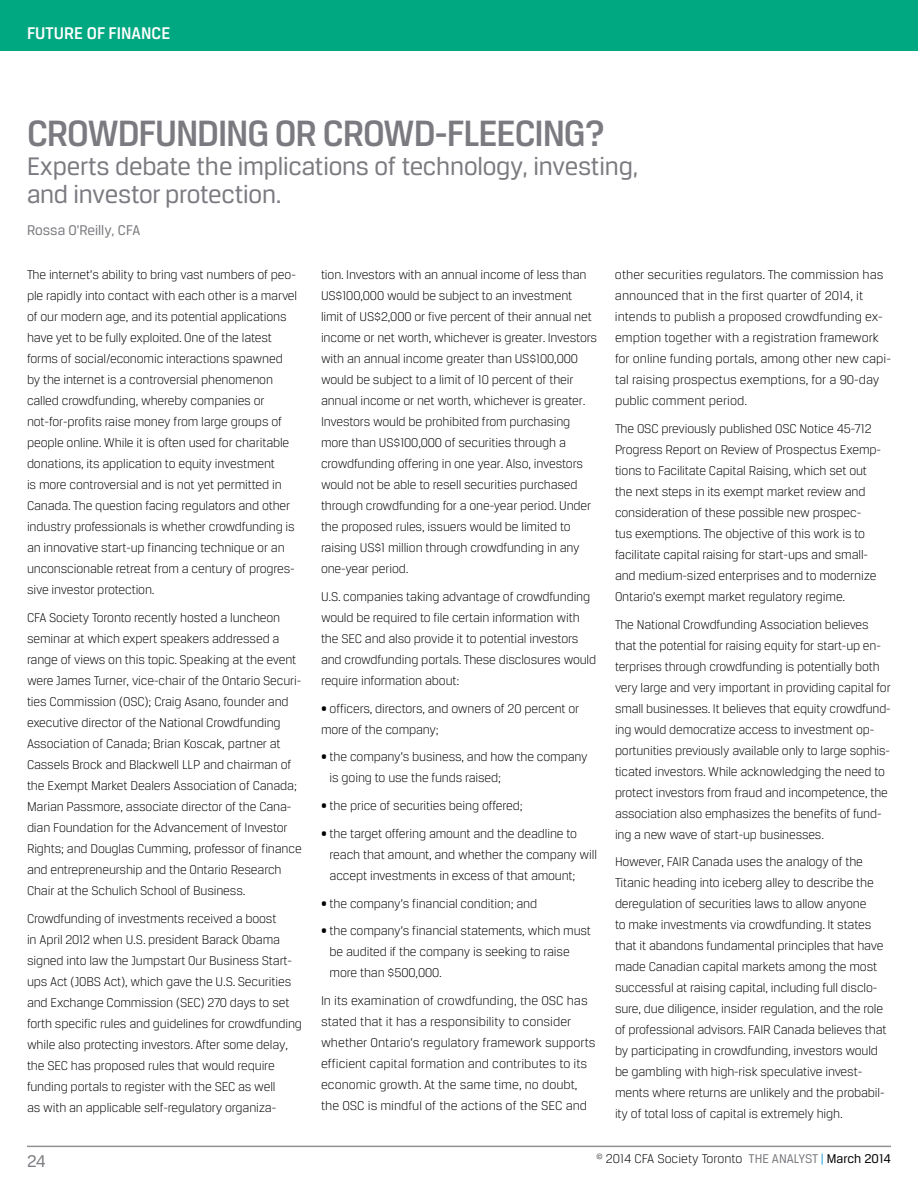
<style>
.page{position:relative;width:918px;height:1188px;background:#fff}
.page>*{position:absolute;margin:0;border:0;box-sizing:border-box;transform-origin:0 0}
.t1{font:500 39px "Breuer Text";letter-spacing:-.03em;color:#7b7a80}
.t2{font:27px/28.5px "Breuer Text";letter-spacing:-.01em;color:#7b7a80}
.t3{font:500 18px "Breuer Text";color:#fff}
.t4{font:18px "Breuer Text";color:#7b7a80}
.t5{font:15px "Breuer Text";color:#7b7a80}
.t6{font:300 13.5px/21px "Breuer Text";letter-spacing:-.01em;color:#000}
.s1{font-weight:400;color:#7b7a80}
.s2{font-weight:400;color:#0091d1}
.s3{font-weight:400}
</style>
<div class="page">
<hr style="left:27px;top:1146px;width:864px;height:1px;background:#919196">
<div style="left:0;top:0;width:918px;height:51px;background:#00a881"></div>
<h3 class="t3" style="left:27px;top:23px;width:145px">FUTURE OF FINANCE</h3>
<h1 class="t1" style="left:27px;top:113px;width:580px">CROWDFUNDING OR CROWD-FLEECING?</h1>
<h2 class="t2" style="left:27px;top:154px;width:613px">Experts debate the implications of technology, investing, and investor protection.</h2>
<p class="t5" style="left:27px;top:224px;width:115px">Rossa O'Reilly, CFA</p>
<p class="t6" style="left:27px;top:264px;width:272px">The internet’s ability to bring vast numbers of peo&shy;ple rapidly into contact with each other is a marvel of our modern age, and its potential applications have yet to be fully exploited. One of the latest forms of social/economic interactions spawned by the internet is a controversial phenomenon called crowdfunding, whereby companies or not-for-profits raise money from large groups of people online. While it is often used for charitable donations, its application to equity investment<br>is more controversial and is not yet permitted in Canada. The question facing regulators and other industry professionals is whether crowdfunding is an innovative start-up financing technique or an unconscionable retreat from a century of progres&shy;sive investor protection.</p>
<p class="t6" style="left:27px;top:607px;width:276px">CFA Society Toronto recently hosted a luncheon seminar at which expert speakers addressed a range of views on this topic. Speaking at the event were James Turner, vice-chair of the Ontario Securi&shy;ties Commission (OSC); Craig Asano, founder and executive director of the National Crowdfunding Association of Canada; Brian Koscak, partner at Cassels Brock and Blackwell LLP and chairman of the Exempt Market Dealers Association of Canada; Marian Passmore, associate director of the Cana&shy;dian Foundation for the Advancement of Investor Rights; and Douglas Cumming, professor of finance and entrepreneurship and the Ontario Research Chair at the Schulich School of Business.</p>
<p class="t6" style="left:27px;top:908px;width:277px">Crowdfunding of investments received a boost<br>in April 2012 when U.S. president Barack Obama signed into law the Jumpstart Our Business Start&shy;ups Act (JOBS Act), which gave the U.S. Securities and Exchange Commission (SEC) 270 days to set forth specific rules and guidelines for crowdfunding while also protecting investors. After some delay, the SEC has proposed rules that would require funding portals to register with the SEC as well<br>as with an applicable self-regulatory organiza-</p>
<p class="t6" style="left:321px;top:264px;width:278px">tion. Investors with an annual income of less than US$100,000 would be subject to an investment limit of US$2,000 or five percent of their annual net income or net worth, whichever is greater. Investors with an annual income greater than US$100,000 would be subject to a limit of 10 percent of their annual income or net worth, whichever is greater.<br>Investors would be prohibited from purchasing more than US$100,000 of securities through a crowdfunding offering in one year. Also, investors would not be able to resell securities purchased through crowdfunding for a one-year period. Under the proposed rules, issuers would be limited to raising US$1 million through crowdfunding in any one-year period.</p>
<p class="t6" style="left:321px;top:586px;width:277px">U.S. companies taking advantage of crowdfunding would be required to file certain information with the SEC and also provide it to potential investors and crowdfunding portals. These disclosures would require information about:</p>
<p class="t6" style="left:321px;top:698px;width:260px">• officers, directors, and owners of 20 percent or more of the company;</p>
<p class="t6" style="left:330px;top:746px;width:260px;text-indent:-9px">• the company’s business, and how the company is going to use the funds raised;</p>
<p class="t6" style="left:321px;top:795px;width:203px">• the price of securities being offered;</p>
<p class="t6" style="left:330px;top:823px;width:269px;text-indent:-9px">• the target offering amount and the deadline to reach that amount, and whether the company will accept investments in excess of that amount;</p>
<p class="t6" style="left:321px;top:893px;width:218px">• the company’s financial condition; and</p>
<p class="t6" style="left:330px;top:921px;width:263px;text-indent:-9px">• the company’s financial statements, which must be audited if the company is seeking to raise more than $500,000.</p>
<p class="t6" style="left:321px;top:990px;width:276px">In its examination of crowdfunding, the OSC has stated that it has a responsibility to consider whether Ontario’s regulatory framework supports efficient capital formation and contributes to its economic growth. At the same time, no doubt, the OSC is mindful of the actions of the SEC and</p>
<p class="t6" style="left:615px;top:264px;width:278px">other securities regulators. The commission has announced that in the first quarter of 2014, it intends to publish a proposed crowdfunding ex&shy;emption together with a registration framework for online funding portals, among other new capi&shy;tal raising prospectus exemptions, for a 90-day public comment period.</p>
<p class="t6" style="left:615px;top:418px;width:268px">The OSC previously published OSC Notice 45-712<br>Progress Report on Review of Prospectus Exemp&shy;tions to Facilitate Capital Raising, which set out the next steps in its exempt market review and consideration of these possible new prospec&shy;tus exemptions. The objective of this work is to facilitate capital raising for start-ups and small&shy;and medium-sized enterprises and to modernize Ontario’s exempt market regulatory regime.</p>
<p class="t6" style="left:615px;top:614px;width:277px">The National Crowdfunding Association believes that the potential for raising equity for start-up en&shy;terprises through crowdfunding is potentially both very large and very important in providing capital for small businesses. It believes that equity crowdfund&shy;ing would democratize access to investment op&shy;portunities previously available only to large sophis&shy;ticated investors. While acknowledging the need to protect investors from fraud and incompetence, the association also emphasizes the benefits of fund&shy;ing a new wave of start-up businesses.</p>
<p class="t6" style="left:615px;top:851px;width:273px">However, FAIR Canada uses the analogy of the Titanic heading into iceberg alley to describe the deregulation of securities laws to allow anyone<br>to make investments via crowdfunding. It states that it abandons fundamental principles that have made Canadian capital markets among the most successful at raising capital, including full disclo&shy;sure, due diligence, insider regulation, and the role of professional advisors. FAIR Canada believes that by participating in crowdfunding, investors would be gambling with high-risk speculative invest&shy;ments where returns are unlikely and the probabil&shy;ity of total loss of capital is extremely high.</p>
<h3 class="t4" style="left:27px;top:1153px;width:20px">24</h3>
<p class="t6" style="left:597px;top:1148px;width:296px"><sup>©</sup> 2014 CFA Society Toronto <span class="s1">THE ANALYST</span> <span class="s2">|</span> <span class="s3">March 2014</span></p>
</div>
